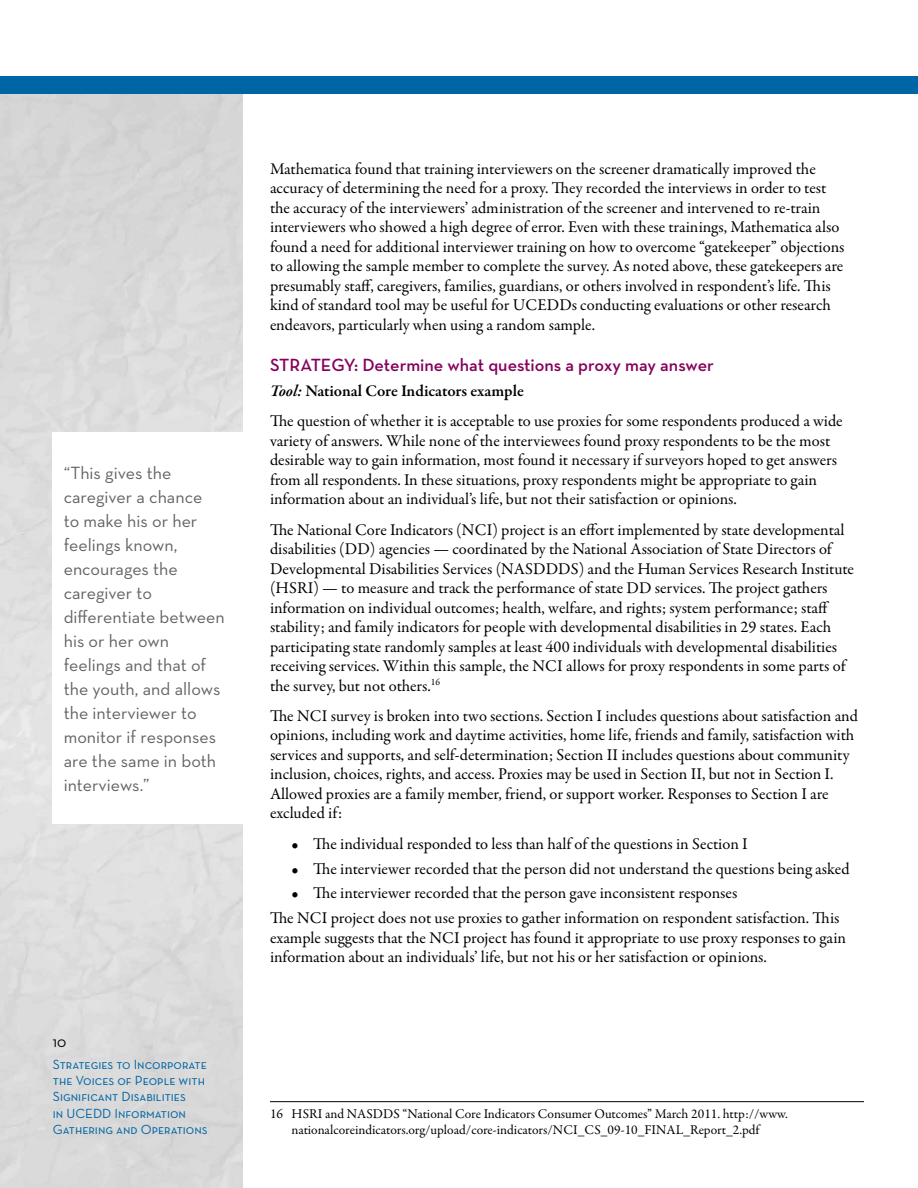
<style>
.page{position:relative;width:918px;height:1188px;background:#fff}
.page>*{position:absolute;margin:0;border:0;box-sizing:border-box;transform-origin:0 0}
.pull_quote{font:18px/24px "Neutraface Text";color:#636466}
.subhead_strategy-bur{font:600 18px "Neutraface Text";letter-spacing:-.005em;color:#86005e}
.body-text_11_13{font:16.5px/19.5px "Garamond Premr Pro";color:#000}
.body-bullet{font:16.5px "Garamond Premr Pro";letter-spacing:-.005em;color:#000}
.body-text_11_13-2{font:600 16.5px "Garamond Premr Pro";letter-spacing:-.005em;color:#000}
.t1{font:15px "Neutraface Text";color:#000}
.footnotes_1st_line_w{font:13.5px/15.8px "Garamond Premr Pro";color:#000;text-align:center}
.t2{font:13.5px/16.2px "Neutraface Text";color:#0065a4}
.s1{font-style:italic}
</style>
<div class="page">
<img style="left:0;top:93px;width:243px;height:1095px">
<div style="left:0;top:76px;width:918px;height:17px;background:#0065a4"></div>
<hr style="left:270px;top:1101px;width:594px;height:1px;background:#000">
<div style="left:53px;top:432px;width:190px;height:392px;background:#fff"></div>
<p class="pull_quote" style="left:64px;top:460px;width:163px">“This gives the caregiver a chance<br>to make his or her feelings known, encourages the caregiver to differentiate between his or her own feelings and that of the youth, and allows the interviewer to monitor if responses are the same in both interviews.”</p>
<p class="t1" style="left:53px;top:1033px;width:15px">10</p>
<p class="t2" style="left:53px;top:1056px;width:156px">Strategies to Incorporate the Voices of People with<br>Significant Disabilities<br>in UCEDD Information<br>Gathering and Operations</p>
<p class="body-text_11_13" style="left:270px;top:159px;width:576px">Mathematica found that training interviewers on the screener dramatically improved the accuracy of determining the need for a proxy. They recorded the interviews in order to test the accuracy of the interviewers’ administration of the screener and intervened to re-train interviewers who showed a high degree of error. Even with these trainings, Mathematica also found a need for additional interviewer training on how to overcome “gatekeeper” objections to allowing the sample member to complete the survey. As noted above, these gatekeepers are presumably staff, caregivers, families, guardians, or others involved in respondent’s life. This kind of standard tool may be useful for UCEDDs conducting evaluations or other research endeavors, particularly when using a random sample.</p>
<p class="subhead_strategy-bur" style="left:270px;top:354px;width:445px">STRATEGY: Determine what questions a proxy may answer</p>
<p class="body-text_11_13-2" style="left:270px;top:381px;width:255px"><span class="s1">Tool:</span> National Core Indicators example</p>
<p class="body-text_11_13" style="left:270px;top:412px;width:574px">The question of whether it is acceptable to use proxies for some respondents produced a wide variety of answers. While none of the interviewees found proxy respondents to be the most desirable way to gain information, most found it necessary if surveyors hoped to get answers from all respondents. In these situations, proxy respondents might be appropriate to gain information about an individual’s life, but not their satisfaction or opinions.</p>
<p class="body-text_11_13" style="left:270px;top:520px;width:586px">The National Core Indicators (NCI) project is an effort implemented by state developmental disabilities (DD) agencies — coordinated by the National Association of State Directors of Developmental Disabilities Services (NASDDDS) and the Human Services Research Institute (HSRI) — to measure and track the performance of state DD services. The project gathers information on individual outcomes; health, welfare, and rights; system performance; staff stability; and family indicators for people with developmental disabilities in 29 states. Each participating state randomly samples at least 400 individuals with developmental disabilities receiving services. Within this sample, the NCI allows for proxy respondents in some parts of the survey, but not others.<sup>16</sup></p>
<p class="body-text_11_13" style="left:270px;top:706px;width:590px">The NCI survey is broken into two sections. Section I includes questions about satisfaction and opinions, including work and daytime activities, home life, friends and family, satisfaction with services and supports, and self-determination; Section II includes questions about community inclusion, choices, rights, and access. Proxies may be used in Section II, but not in Section I.<br>Allowed proxies are a family member, friend, or support worker. Responses to Section I are excluded if:</p>
<p class="body-bullet" style="left:292px;top:834px;width:458px">• The individual responded to less than half of the questions in Section I</p>
<p class="body-bullet" style="left:292px;top:858px;width:560px">• The interviewer recorded that the person did not understand the questions being asked</p>
<p class="body-bullet" style="left:292px;top:883px;width:447px">• The interviewer recorded that the person gave inconsistent responses</p>
<p class="body-text_11_13" style="left:270px;top:909px;width:578px">The NCI project does not use proxies to gather information on respondent satisfaction. This example suggests that the NCI project has found it appropriate to use proxy responses to gain information about an individuals’ life, but not his or her satisfaction or opinions.</p>
<p class="footnotes_1st_line_w" style="left:270px;top:1106px;width:519px">16 HSRI and NASDDS “National Core Indicators Consumer Outcomes” March 2011. http://www. nationalcoreindicators.org/upload/core-indicators/NCI_CS_09-10_FINAL_Report_2.pdf</p>
</div>
